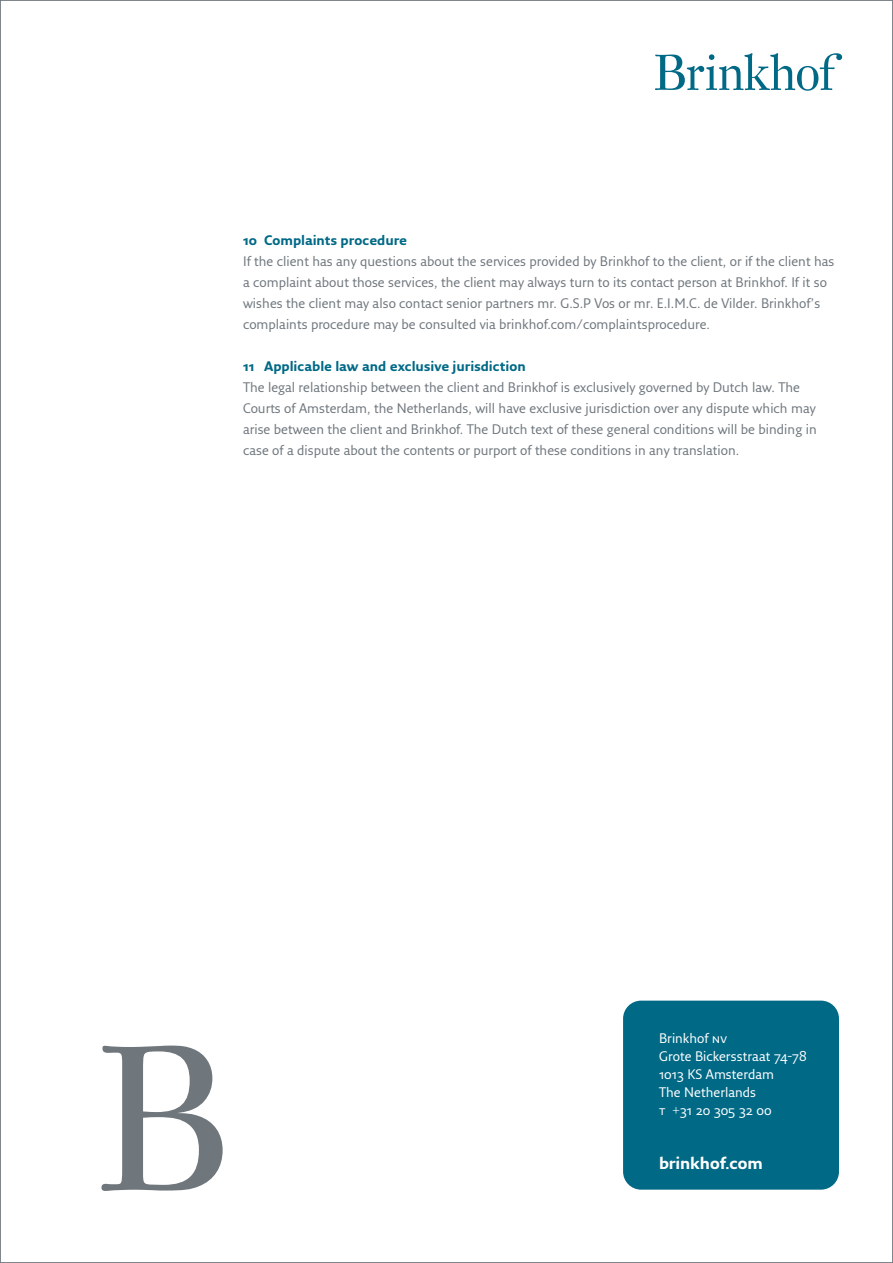
<style>
.page{position:relative;width:893px;height:1263px;background:#fff}
.page>*{position:absolute;margin:0;border:0;box-sizing:border-box;transform-origin:0 0}
.t1{font:700 16.5px "Fresco Sans";letter-spacing:-.005em;color:#fff}
.t2{font:13.5px/21px "Fresco Sans";color:#6f777d}
.t3{font:13.5px/18px "Fresco Sans";color:#fff}
.t4{font:700 13.5px "Fresco Sans";color:#006986}
</style>
<div class="page">
<svg style="left:101px;top:1045px;width:122px;height:146px"></svg>
<div style="left:623px;top:1001px;width:216px;height:189px;background:#006986;border-radius:18px"></div>
<svg style="left:655px;top:53px;width:187px;height:38px"></svg>
<p class="t4" style="left:243px;top:231px;width:166px">10 Complaints procedure</p>
<p class="t2" style="left:243px;top:250px;width:593px">If the client has any questions about the services provided by Brinkhof to the client, or if the client has a complaint about those services, the client may always turn to its contact person at Brinkhof. If it so wishes the client may also contact senior partners mr. G.S.P Vos or mr. E.I.M.C. de Vilder. Brinkhof’s complaints procedure may be consulted via brinkhof.com/complaintsprocedure.</p>
<p class="t4" style="left:243px;top:357px;width:284px">11 Applicable law and exclusive jurisdiction</p>
<p class="t2" style="left:243px;top:376px;width:575px">The legal relationship between the client and Brinkhof is exclusively governed by Dutch law. The Courts of Amsterdam, the Netherlands, will have exclusive jurisdiction over any dispute which may arise between the client and Brinkhof. The Dutch text of these general conditions will be binding in case of a dispute about the contents or purport of these conditions in any translation.</p>
<p class="t3" style="left:659px;top:1028px;width:149px">Brinkhof nv<br>Grote Bickersstraat 74-78<br>1013 KS Amsterdam<br>The Netherlands<br>t +31 20 305 32 00</p>
<p class="t1" style="left:659px;top:1152px;width:105px">brinkhof.com</p>
</div>
